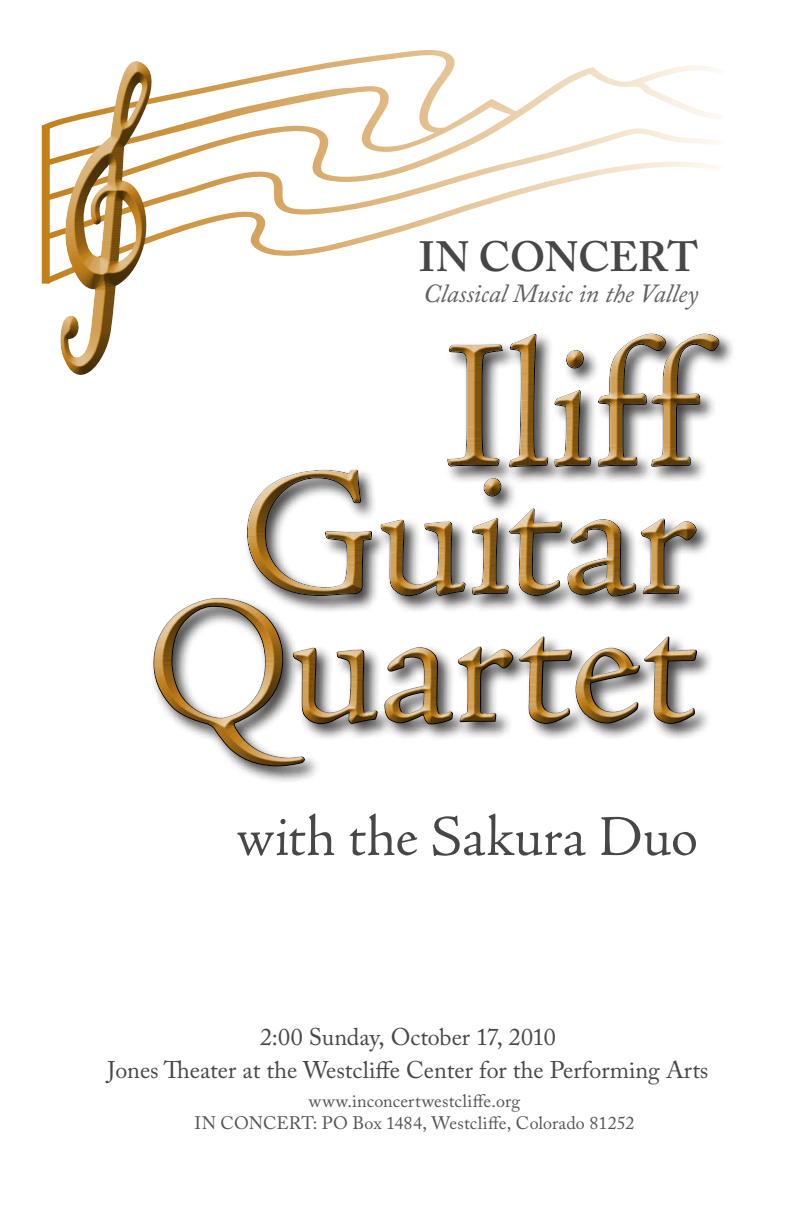
<style>
.page{position:relative;width:792px;height:1224px;background:#fff}
.page>*{position:absolute;margin:0;border:0;box-sizing:border-box;transform-origin:0 0}
.t1{font:190px "Adobe Jenson";letter-spacing:-.005em;color:#c2801a}
.t2{font:60px "Adobe Jenson";color:#474747}
.t3{font:600 42px "Adobe Caslon Pro";letter-spacing:-.005em;color:#474747}
.t4{font:italic 26px "Adobe Caslon Pro";letter-spacing:-.005em;color:#5f6060}
.t5{font:24px/33px "Adobe Caslon Pro";color:#474747;text-align:center}
.t6{font:18px/21.6px "Adobe Caslon Pro";letter-spacing:.01em;color:#535454;text-align:center}
</style>
<div class="page">
<div style="left:42px;top:125px;width:8px;height:159px;background:#c2801a"></div>
<svg style="left:43px;top:50px;width:678px;height:325px"></svg>
<div style="left:137px;top:323px;width:599px;height:460px;background:#000;opacity:.75"></div>
<h3 class="t3" style="left:419px;top:232px;width:281px">IN CONCERT</h3>
<p class="t4" style="left:423px;top:278px;width:277px">Classical Music in the Valley</p>
<h1 class="t1" style="left:146px;top:565px;width:553px">Quartet</h1>
<h2 class="t2" style="left:236px;top:806px;width:463px">with the Sakura Duo</h2>
<p class="t5" style="left:108px;top:1021px;width:603px">2:00 Sunday, October 17, 2010<br>Jones Theater at the Westcliffe Center for the Performing Arts</p>
<p class="t6" style="left:195px;top:1090px;width:441px">www.inconcertwestcliffe.org<br>IN CONCERT: PO Box 1484, Westcliffe, Colorado 81252</p>
</div>
